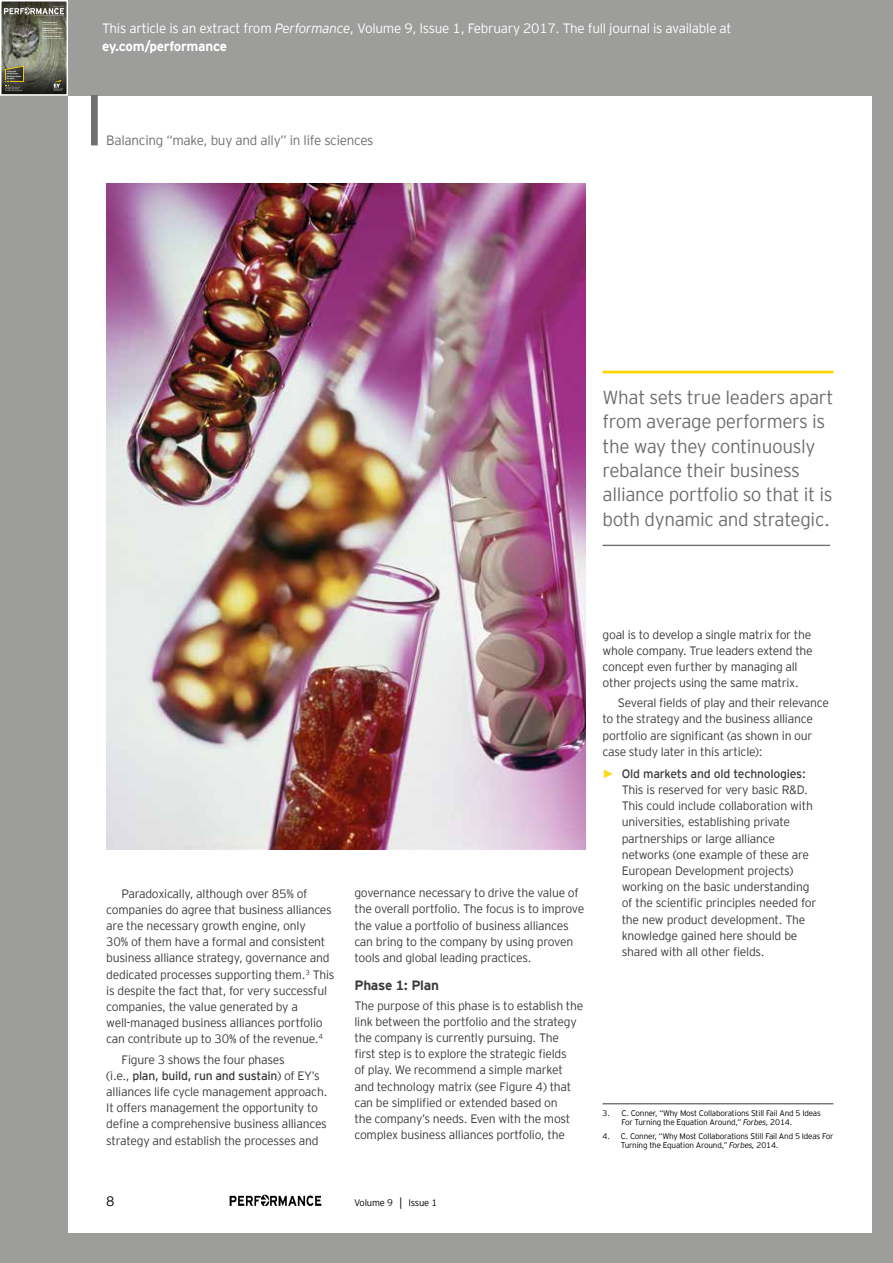
<style>
.page{position:relative;width:893px;height:1263px;background:#9d9d9c}
.page>*{position:absolute;margin:0;border:0;box-sizing:border-box;transform-origin:0 0}
.t1{font:300 18.9px/24.3px "EY Interstate";letter-spacing:-.02em;color:#706f6f}
.t2{font:300 13.5px/18px "EY Interstate";letter-spacing:-.02em;color:#fff}
.t3{font:300 13.5px "EY Interstate";letter-spacing:-.02em;color:#706f6f}
.t4{font:700 13.5px "EY Interstate";letter-spacing:-.02em;color:#3c3c3b}
.t5{font:300 13.5px "EY Interstate";color:#000}
.t6{font:300 12.15px/16.2px "EY Interstate";letter-spacing:-.02em;color:#3c3c3b}
.t7{font:300 9.45px "EY Interstate";letter-spacing:-.02em;color:#000}
.t8{font:300 8.1px/9.4px "EY Interstate";letter-spacing:-.02em;color:#000}
.t9{font:700 1.8px/2.1px "EY Interstate";letter-spacing:-.02em;color:#fff}
.s1{font-style:italic}
.s2{font-weight:700}
.s3{font-weight:400}
.s4{font-family:"Times New Roman";font-weight:400}
.s5{font-family:"Arial";font-weight:400;color:#ffd817}
</style>
<div class="page">
<svg style="left:0;top:0;width:68px;height:96px"></svg>
<div style="left:68px;top:96px;width:804px;height:1136px;background:#fff"></div>
<img style="left:229px;top:1195px;width:93px;height:10px">
<div style="left:91px;top:96px;width:7px;height:49px;background:#706f6f"></div>
<hr style="left:603px;top:371px;width:230px;height:2px;background:#ffd500">
<hr style="left:603px;top:545px;width:227px;height:1px;background:#706f6f">
<img style="left:107px;top:184px;width:478px;height:665px">
<hr style="left:603px;top:1103px;width:230px;height:1px;background:#706f6f">
<p class="t9" style="left:7px;top:71px;width:16px">If you could<br>see the future, would you change the past?</p>
<p class="t9" style="left:42px;top:21px;width:16px">Digital agriculture</p>
<p class="t9" style="left:42px;top:27px;width:21px">Demand-driven planning and forecasting</p>
<p class="t9" style="left:42px;top:35px;width:20px">Activity-based costing</p>
<p class="t2" style="left:102px;top:19px;width:631px">This article is an extract from <span class="s1">Performance</span>, Volume 9, Issue 1, February 2017. The full journal is available at <span class="s2">ey.com/performance</span></p>
<p class="t3" style="left:106px;top:131px;width:269px">Balancing “make, buy and ally” in life sciences</p>
<h1 class="t1" style="left:603px;top:384px;width:232px">What sets true leaders apart from average performers is the way they continuously rebalance their business alliance portfolio so that it is both dynamic and strategic.</h1>
<p class="t6" style="left:106px;top:884px;width:230px;text-indent:15px">Paradoxically, although over 85% of companies do agree that business alliances are the necessary growth engine, only<br>30% of them have a formal and consistent business alliance strategy, governance and dedicated processes supporting them.<sup>3</sup> This is despite the fact that, for very successful companies, the value generated by a well-managed business alliances portfolio can contribute up to 30% of the revenue.<sup>4</sup></p>
<p class="t6" style="left:106px;top:1050px;width:223px;text-indent:15px">Figure 3 shows the four phases<br>(i.e., <span class="s3">plan, build, run and sustain</span>) of EY’s alliances life cycle management approach.<br>It offers management the opportunity to define a comprehensive business alliances strategy and establish the processes and</p>
<p class="t6" style="left:354px;top:884px;width:231px">governance necessary to drive the value of the overall portfolio. The focus is to improve the value a portfolio of business alliances can bring to the company by using proven tools and global leading practices.</p>
<p class="t4" style="left:354px;top:975px;width:86px">Phase 1: Plan</p>
<p class="t6" style="left:354px;top:996px;width:230px">The purpose of this phase is to establish the link between the portfolio and the strategy the company is currently pursuing. The<br>first step is to explore the strategic fields<br>of play. We recommend a simple market and technology matrix (see Figure 4) that can be simplified or extended based on<br>the company’s needs. Even with the most complex business alliances portfolio, the</p>
<p class="t5" style="left:106px;top:1191px;width:10px">8</p>
<p class="t7" style="left:354px;top:1195px;width:85px">Volume 9 <span class="s4">│</span> Issue 1</p>
<p class="t6" style="left:603px;top:625px;width:212px">goal is to develop a single matrix for the whole company. True leaders extend the concept even further by managing all other projects using the same matrix.</p>
<p class="t6" style="left:603px;top:694px;width:228px;text-indent:15px">Several fields of play and their relevance to the strategy and the business alliance portfolio are significant (as shown in our case study later in this article):</p>
<p class="t6" style="left:622px;top:765px;width:196px;text-indent:-19px"><span class="s5">►</span> <span class="s3">Old markets and old technologies:<br></span>This is reserved for very basic R&amp;D.<br>This could include collaboration with universities, establishing private partnerships or large alliance networks (one example of these are European Development projects) working on the basic understanding of the scientific principles needed for the new product development. The knowledge gained here should be shared with all other fields.</p>
<p class="t8" style="left:621px;top:1108px;width:201px;text-indent:-19px">3. C. Conner, “Why Most Collaborations Still Fail And 5 Ideas<br>For Turning the Equation Around,” <span class="s1">Forbes,</span> 2014.</p>
<p class="t8" style="left:621px;top:1130px;width:214px;text-indent:-18px">4. C. Conner, “Why Most Collaborations Still Fail And 5 Ideas For<br>Turning the Equation Around,” <span class="s1">Forbes,</span> 2014<span class="s1">.</span></p>
</div>
